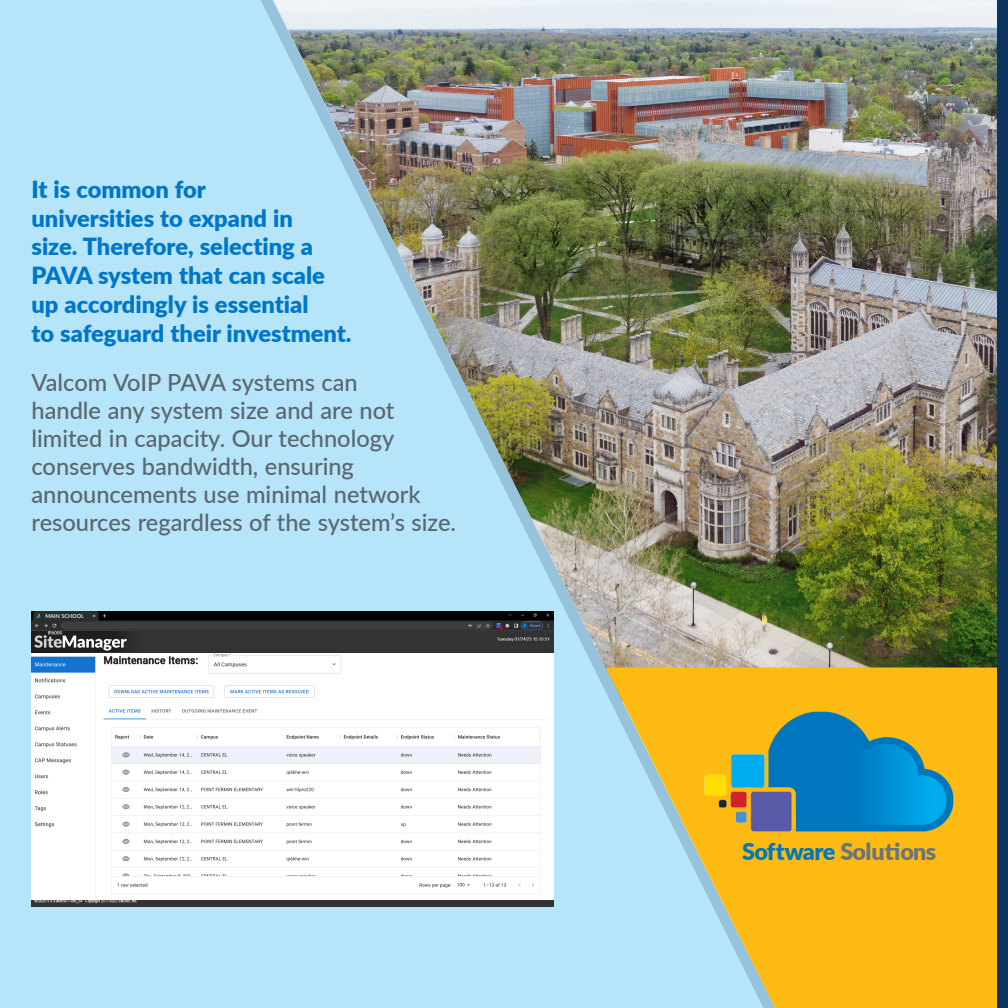
<style>
.page{position:relative;width:1008px;height:1008px;background:#fff}
.page>*{position:absolute;margin:0;border:0;box-sizing:border-box;transform-origin:0 0}
.t1{font:500 23.62px/28px "Lato";color:#5a6670}
.t2{font:900 23.62px/28.9px "Lato";color:#0076c8}
.t3{font:900 23.28px "Lato";letter-spacing:-.03em;color:#6a747d}
.t4{font:500 5.42px "Lato";color:#fff}
.s1{color:#0077bd}
</style>
<div class="page">
<img style="left:791px;top:0;width:206px;height:668px">
<div style="left:0;top:0;width:250px;height:1008px;background:#b6e4f9"></div>
<div style="left:791px;top:668px;width:206px;height:340px;background:#fcba13"></div>
<img style="left:250px;top:0;width:541px;height:1008px">
<div style="left:997px;top:0;width:11px;height:1008px;background:#0c345f"></div>
<img style="left:698px;top:701px;width:263px;height:135px">
<img style="left:32px;top:611px;width:522px;height:289px">
<img style="left:32px;top:900px;width:522px;height:6px">
<svg style="left:32px;top:631px;width:108px;height:21px"></svg>
<svg style="left:34px;top:631px;width:93px;height:20px;background:#5f5d5e"></svg>
<p class="t2" style="left:32px;top:174px;width:322px">It is common for<br>universities to expand in<br>size. Therefore, selecting a<br>PAVA system that can scale up accordingly is essential<br>to safeguard their investment.</p>
<p class="t1" style="left:32px;top:367px;width:426px">Valcom VoIP PAVA systems can<br>handle any system size and are not limited in capacity. Our technology conserves bandwidth, ensuring announcements use minimal network resources regardless of the system’s size.</p>
<p class="t4" style="left:45px;top:612px;width:40px">MAIN SCHOOL</p>
<p class="t3" style="left:742px;top:834px;width:196px"><span class="s1">Software</span> Solutions</p>
</div>
